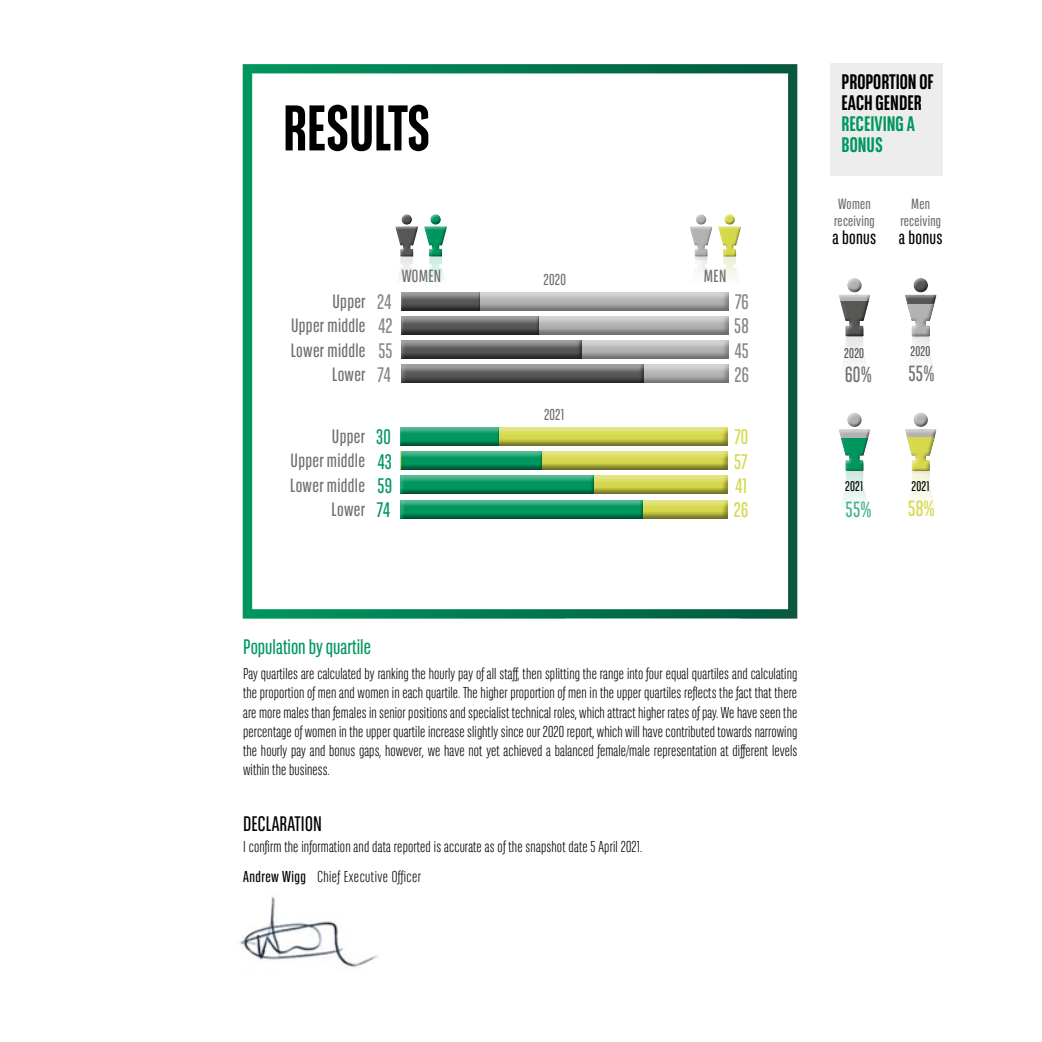
<style>
.page{position:relative;width:1042px;height:1042px;background:#fff}
.page>*{position:absolute;margin:0;border:0;box-sizing:border-box;transform-origin:0 0}
.t1{font:700 64.23px "BNPP Sans Condensed";letter-spacing:-.01em;color:#000}
.t2{font:21.88px "BNPP Sans Condensed";color:#706f6f}
.t3{font:21.88px "BNPP Sans Condensed";color:#d6d84b}
.t4{font:21.88px "BNPP Sans Condensed";color:#43b38d}
.t5{font:21px "BNPP Sans Condensed";color:#00975f}
.t6{font:700 21px/21px "BNPP Sans Condensed";color:#000}
.t7{font:21px "BNPP Sans Condensed";letter-spacing:.01em;color:#878787}
.t8{font:700 21px/21px "BNPP Sans Condensed";color:#00975f}
.t9{font:21px "BNPP Sans Condensed";letter-spacing:.01em;color:#000}
.t10{font:21px "BNPP Sans Condensed";letter-spacing:.01em;color:#d6d84b}
.t11{font:19.25px/24.5px "BNPP Sans Condensed";letter-spacing:.015em;color:#706f6f;text-align:right}
.t12{font:19.25px "BNPP Sans Condensed";letter-spacing:.015em;color:#000}
.t13{font:17.5px "BNPP Sans Condensed";letter-spacing:.015em;color:#706f6f}
.t14{font:300 15.75px/19.2px "BNPP Sans Condensed";letter-spacing:.01em;color:#000;text-align:justify}
.t15{font:15.75px "BNPP Sans Condensed";letter-spacing:.015em;color:#706f6f}
.t16{font:14.88px/17.5px "BNPP Sans Condensed";letter-spacing:.015em;color:#706f6f}
.t17{font:14px "BNPP Sans Condensed";letter-spacing:.015em;color:#4a4a49}
.t18{font:14px "BNPP Sans Condensed";letter-spacing:.015em;color:#000}
.s1{font-weight:400}
</style>
<div class="page">
<div style="left:831px;top:63px;width:112px;height:112px;background:#ededed"></div>
<svg style="left:905px;top:278px;width:31px;height:87px"></svg>
<div style="left:905px;top:304px;width:31px;height:32px;background:#fff"></div>
<div style="left:908px;top:304px;width:28px;height:32px;background:#000;opacity:.4"></div>
<svg style="left:905px;top:412px;width:31px;height:92px"></svg>
<div style="left:905px;top:437px;width:31px;height:34px;background:#fff"></div>
<div style="left:908px;top:437px;width:28px;height:34px;background:#000;opacity:.4"></div>
<svg style="left:839px;top:278px;width:31px;height:84px"></svg>
<div style="left:838px;top:301px;width:32px;height:35px;background:#fff"></div>
<div style="left:842px;top:301px;width:28px;height:35px;background:#000;opacity:.65"></div>
<svg style="left:839px;top:412px;width:31px;height:92px"></svg>
<div style="left:838px;top:439px;width:32px;height:32px;background:#fff"></div>
<div style="left:842px;top:439px;width:28px;height:32px;background:#000;opacity:.5"></div>
<img style="left:240px;top:897px;width:138px;height:74px">
<svg style="left:243px;top:64px;width:554px;height:554px"></svg>
<div style="left:392px;top:419px;width:342px;height:27px;background:#fff"></div>
<div style="left:395px;top:423px;width:341px;height:23px;background:#000;opacity:.5"></div>
<div style="left:392px;top:443px;width:342px;height:27px;background:#fff;opacity:.5"></div>
<div style="left:395px;top:447px;width:341px;height:23px;background:#000;opacity:.5"></div>
<div style="left:392px;top:467px;width:342px;height:27px;background:#fff;opacity:.5"></div>
<div style="left:395px;top:471px;width:341px;height:23px;background:#000;opacity:.5"></div>
<div style="left:392px;top:491px;width:342px;height:29px;background:#fff;opacity:.5"></div>
<div style="left:395px;top:496px;width:341px;height:24px;background:#000;opacity:.5"></div>
<div style="left:399px;top:420px;width:101px;height:26px;background:#fff"></div>
<div style="left:399px;top:424px;width:102px;height:22px;background:#000;opacity:.5"></div>
<div style="left:398px;top:444px;width:145px;height:26px;background:#fff;opacity:.5"></div>
<div style="left:398px;top:449px;width:146px;height:21px;background:#000;opacity:.5"></div>
<div style="left:397px;top:469px;width:200px;height:25px;background:#fff"></div>
<div style="left:398px;top:473px;width:200px;height:21px;background:#000;opacity:.5"></div>
<div style="left:396px;top:493px;width:250px;height:27px;background:#fff"></div>
<div style="left:397px;top:497px;width:251px;height:23px;background:#000;opacity:.5"></div>
<div style="left:392px;top:282px;width:343px;height:29px;background:#fff"></div>
<div style="left:396px;top:288px;width:342px;height:23px;background:#000;opacity:.4"></div>
<div style="left:392px;top:307px;width:343px;height:28px;background:#fff;opacity:.65"></div>
<div style="left:396px;top:312px;width:342px;height:23px;background:#000;opacity:.4"></div>
<div style="left:392px;top:331px;width:343px;height:28px;background:#fff;opacity:.65"></div>
<div style="left:396px;top:337px;width:342px;height:22px;background:#000;opacity:.4"></div>
<div style="left:392px;top:355px;width:343px;height:30px;background:#fff;opacity:.65"></div>
<div style="left:396px;top:361px;width:342px;height:24px;background:#000;opacity:.4"></div>
<div style="left:399px;top:283px;width:82px;height:28px;background:#fff"></div>
<div style="left:400px;top:288px;width:82px;height:23px;background:#000;opacity:.65"></div>
<div style="left:398px;top:307px;width:143px;height:28px;background:#fff;opacity:.65"></div>
<div style="left:399px;top:312px;width:144px;height:23px;background:#000;opacity:.65"></div>
<div style="left:396px;top:331px;width:189px;height:28px;background:#fff;opacity:.65"></div>
<div style="left:398px;top:337px;width:188px;height:22px;background:#000;opacity:.65"></div>
<div style="left:395px;top:356px;width:253px;height:29px;background:#fff;opacity:.65"></div>
<div style="left:397px;top:361px;width:253px;height:24px;background:#000;opacity:.65"></div>
<svg style="left:718px;top:214px;width:23px;height:81px"></svg>
<svg style="left:689px;top:214px;width:23px;height:81px"></svg>
<div style="left:690px;top:257px;width:22px;height:38px;background:#000;opacity:.4"></div>
<svg style="left:424px;top:214px;width:23px;height:81px"></svg>
<svg style="left:395px;top:214px;width:23px;height:81px"></svg>
<h1 class="t1" style="left:283px;top:91px;width:149px">RESULTS</h1>
<p class="t13" style="left:402px;top:265px;width:41px">WOMEN</p>
<p class="t13" style="left:704px;top:265px;width:24px">MEN</p>
<p class="t15" style="left:543px;top:270px;width:24px">2020</p>
<p class="t11" style="left:291px;top:288px;width:76px">Upper<br>Upper middle<br>Lower middle<br>Lower</p>
<h3 class="t7" style="left:377px;top:289px;width:16px">24</h3>
<h3 class="t7" style="left:735px;top:289px;width:15px">76</h3>
<h3 class="t7" style="left:378px;top:313px;width:16px">42</h3>
<h3 class="t7" style="left:734px;top:313px;width:16px">58</h3>
<h3 class="t7" style="left:378px;top:337px;width:16px">55</h3>
<h3 class="t7" style="left:735px;top:337px;width:16px">45</h3>
<h3 class="t7" style="left:377px;top:361px;width:15px">74</h3>
<h3 class="t7" style="left:734px;top:361px;width:16px">26</h3>
<p class="t15" style="left:544px;top:405px;width:22px">2021</p>
<p class="t11" style="left:290px;top:423px;width:76px">Upper<br>Upper middle<br>Lower middle<br>Lower</p>
<h3 class="t5" style="left:376px;top:424px;width:16px">30</h3>
<h3 class="t10" style="left:734px;top:424px;width:15px">70</h3>
<h3 class="t5" style="left:378px;top:448px;width:16px">43</h3>
<h3 class="t10" style="left:734px;top:448px;width:15px">57</h3>
<h3 class="t5" style="left:378px;top:472px;width:16px">59</h3>
<h3 class="t10" style="left:735px;top:472px;width:13px">41</h3>
<h3 class="t5" style="left:377px;top:496px;width:15px">74</h3>
<h3 class="t10" style="left:734px;top:496px;width:16px">26</h3>
<h3 class="t6" style="left:841px;top:72px;width:94px">PROPORTION OF<br>EACH GENDER</h3>
<h3 class="t8" style="left:841px;top:114px;width:75px">RECEIVING A<br>BONUS</h3>
<p class="t16" style="left:834px;top:195px;width:42px">Women receiving</p>
<p class="t12" style="left:832px;top:225px;width:45px">a bonus</p>
<p class="t16" style="left:900px;top:195px;width:42px;text-align:center">Men receiving</p>
<p class="t12" style="left:899px;top:225px;width:45px">a bonus</p>
<p class="t17" style="left:844px;top:345px;width:21px">2020</p>
<h2 class="t2" style="left:845px;top:361px;width:28px">60%</h2>
<p class="t17" style="left:910px;top:343px;width:21px">2020</p>
<h2 class="t2" style="left:908px;top:360px;width:28px">55%</h2>
<p class="t18" style="left:845px;top:477px;width:20px">2021</p>
<h2 class="t4" style="left:845px;top:495px;width:28px">55%</h2>
<p class="t18" style="left:911px;top:477px;width:20px">2021</p>
<h2 class="t3" style="left:908px;top:494px;width:28px">58%</h2>
<h3 class="t5" style="left:243px;top:633px;width:129px">Population by quartile</h3>
<p class="t14" style="left:243px;top:664px;width:556px">Pay quartiles are calculated by ranking the hourly pay of all staff, then splitting the range into four equal quartiles and calculating the proportion of men and women in each quartile. The higher proportion of men in the upper quartiles reflects the fact that there are more males than females in senior positions and specialist technical roles, which attract higher rates of pay. We have seen the percentage of women in the upper quartile increase slightly since our 2020 report, which will have contributed towards narrowing the hourly pay and bonus gaps, however, we have not yet achieved a balanced female/male representation at different levels within the business.</p>
<h3 class="t9" style="left:243px;top:810px;width:80px">DECLARATION</h3>
<p class="t14" style="left:243px;top:831px;width:401px;line-height:30.4px">I confirm the information and data reported is accurate as of the snapshot date 5 April 2021.<br><span class="s1">Andrew Wigg</span> Chief Executive Officer</p>
</div>
